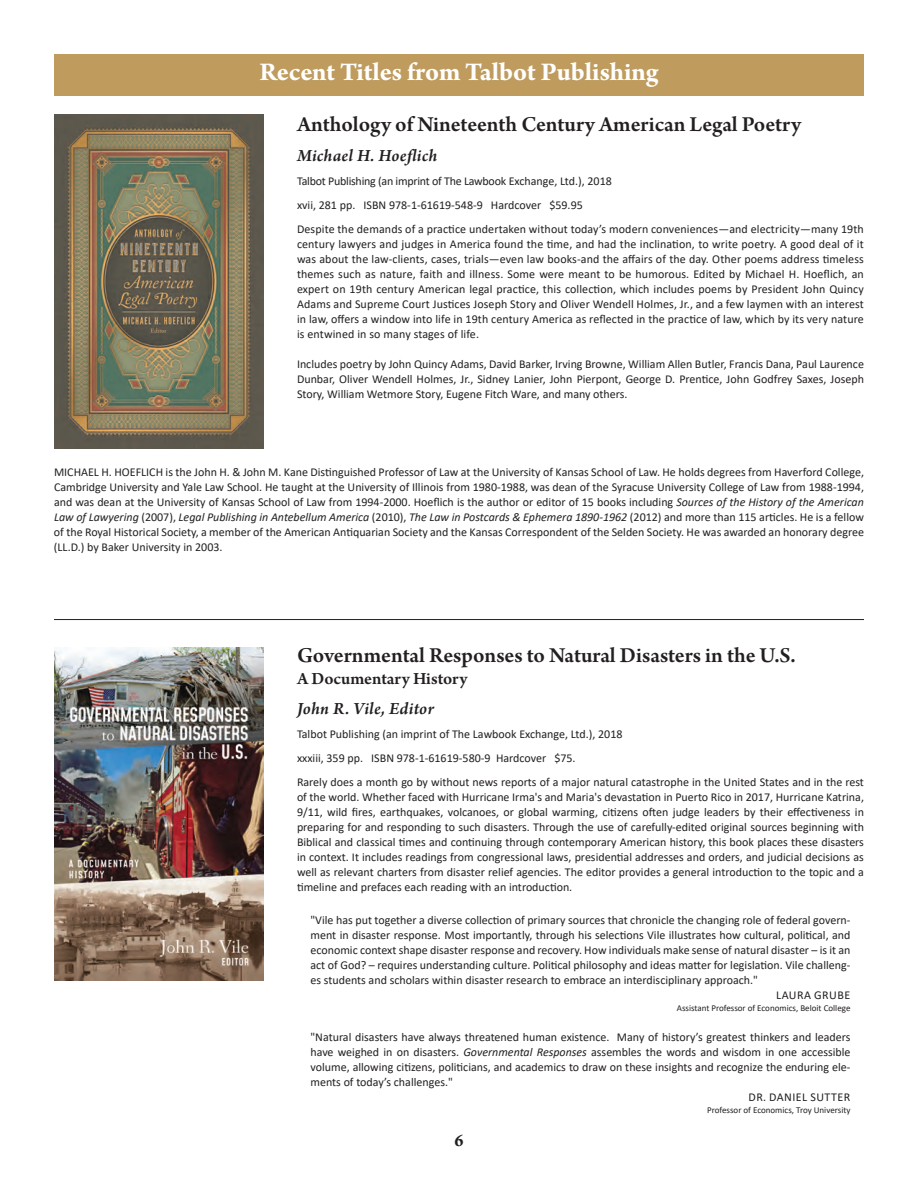
<style>
.page{position:relative;width:918px;height:1188px;background:#fff}
.page>*{position:absolute;margin:0;border:0;box-sizing:border-box;transform-origin:0 0}
.t1{font:700 27px "Arno Pro";color:#fff}
.t2{font:600 22.5px "Arno Pro";letter-spacing:-.005em;color:#231f20}
.t3{font:italic 600 18px "Arno Pro";letter-spacing:.015em;color:#231f20}
.t4{font:600 18px "Arno Pro";letter-spacing:-.005em;color:#231f20}
.t5{font:700 18px "Arno Pro";color:#231f20}
.t6{font:12px/15px "Calibri";color:#231f20;text-align:justify}
.t7{font:12px "Calibri";letter-spacing:-.02em;color:#231f20}
.t8{font:12px "Calibri";letter-spacing:.04em;color:#231f20}
.t9{font:9px "Calibri";color:#231f20}
.s1{font-style:italic}
</style>
<div class="page">
<div style="left:54px;top:54px;width:810px;height:41px;background:#bf9c5e"></div>
<img style="left:54px;top:647px;width:210px;height:334px">
<hr style="left:54px;top:619px;width:810px;height:1px;background:#231f20">
<img style="left:54px;top:114px;width:210px;height:334px">
<h1 class="t1" style="left:259px;top:56px;width:401px">Recent Titles from Talbot Publishing</h1>
<p class="t2" style="left:297px;top:111px;width:506px">Anthology of Nineteenth Century American Legal Poetry</p>
<p class="t3" style="left:297px;top:145px;width:142px">Michael H. Hoeflich</p>
<p class="t7" style="left:297px;top:173px;width:316px">Talbot Publishing (an imprint of The Lawbook Exchange, Ltd.), 2018</p>
<p class="t6" style="left:297px;top:197px;width:287px">xvii, 281 pp. ISBN 978-1-61619-548-9 Hardcover $59.95</p>
<p class="t6" style="left:297px;top:221px;width:568px">Despite the demands of a practice undertaken without today’s modern conveniences—and electricity—many 19th century lawyers and judges in America found the time, and had the inclination, to write poetry. A good deal of it was about the law-clients, cases, trials—even law books-and the affairs of the day. Other poems address timeless themes such as nature, faith and illness. Some were meant to be humorous. Edited by Michael H. Hoeflich, an expert on 19th century American legal practice, this collection, which includes poems by President John Quincy Adams and Supreme Court Justices Joseph Story and Oliver Wendell Holmes, Jr., and a few laymen with an interest in law, offers a window into life in 19th century America as reflected in the practice of law, which by its very nature is entwined in so many stages of life.</p>
<p class="t6" style="left:297px;top:356px;width:569px">Includes poetry by John Quincy Adams, David Barker, Irving Browne, William Allen Butler, Francis Dana, Paul Laurence Dunbar, Oliver Wendell Holmes, Jr., Sidney Lanier, John Pierpont, George D. Prentice, John Godfrey Saxes, Joseph Story, William Wetmore Story, Eugene Fitch Ware, and many others.</p>
<p class="t6" style="left:54px;top:464px;width:812px">MICHAEL H. HOEFLICH is the John H. &amp; John M. Kane Distinguished Professor of Law at the University of Kansas School of Law. He holds degrees from Haverford College, Cambridge University and Yale Law School. He taught at the University of Illinois from 1980-1988, was dean of the Syracuse University College of Law from 1988-1994, and was dean at the University of Kansas School of Law from 1994-2000. Hoeflich is the author or editor of 15 books including <span class="s1">Sources of the History of the American Law of Lawyering</span> (2007), <span class="s1">Legal Publishing in Antebellum America</span> (2010), <span class="s1">The Law in Postcards &amp; Ephemera 1890-1962</span> (2012) and more than 115 articles. He is a fellow of the Royal Historical Society, a member of the American Antiquarian Society and the Kansas Correspondent of the Selden Society. He was awarded an honorary degree (LL.D.) by Baker University in 2003.</p>
<p class="t2" style="left:297px;top:642px;width:500px">Governmental Responses to Natural Disasters in the U.S.</p>
<p class="t4" style="left:297px;top:668px;width:172px">A Documentary History</p>
<p class="t3" style="left:297px;top:698px;width:139px">John R. Vile, Editor</p>
<p class="t6" style="left:297px;top:727px;width:327px">Talbot Publishing (an imprint of The Lawbook Exchange, Ltd.), 2018</p>
<p class="t6" style="left:297px;top:751px;width:280px">xxxiii, 359 pp. ISBN 978-1-61619-580-9 Hardcover $75.</p>
<p class="t6" style="left:297px;top:775px;width:569px">Rarely does a month go by without news reports of a major natural catastrophe in the United States and in the rest of the world. Whether faced with Hurricane Irma's and Maria's devastation in Puerto Rico in 2017, Hurricane Katrina, 9/11, wild fires, earthquakes, volcanoes, or global warming, citizens often judge leaders by their effectiveness in preparing for and responding to such disasters. Through the use of carefully-edited original sources beginning with Biblical and classical times and continuing through contemporary American history, this book places these disasters in context. It includes readings from congressional laws, presidential addresses and orders, and judicial decisions as well as relevant charters from disaster relief agencies. The editor provides a general introduction to the topic and a timeline and prefaces each reading with an introduction.</p>
<p class="t6" style="left:310px;top:912px;width:541px">"Vile has put together a diverse collection of primary sources that chronicle the changing role of federal govern&shy;ment in disaster response. Most importantly, through his selections Vile illustrates how cultural, political, and economic context shape disaster response and recovery. How individuals make sense of natural disaster – is it an act of God? – requires understanding culture. Political philosophy and ideas matter for legislation. Vile challeng&shy;es students and scholars within disaster research to embrace an interdisciplinary approach."</p>
<p class="t8" style="left:776px;top:987px;width:76px">LAURA GRUBE</p>
<p class="t9" style="left:677px;top:1002px;width:175px">Assistant Professor of Economics, Beloit College</p>
<p class="t6" style="left:310px;top:1029px;width:541px">"Natural disasters have always threatened human existence. Many of history’s greatest thinkers and leaders have weighed in on disasters. <span class="s1">Governmental Responses</span> assembles the words and wisdom in one accessible volume, allowing citizens, politicians, and academics to draw on these insights and recognize the enduring ele&shy;ments of today’s challenges."</p>
<p class="t8" style="left:748px;top:1089px;width:103px">DR. DANIEL SUTTER</p>
<p class="t9" style="left:707px;top:1104px;width:145px">Professor of Economics, Troy University</p>
<h3 class="t5" style="left:454px;top:1130px;width:11px">6</h3>
</div>
